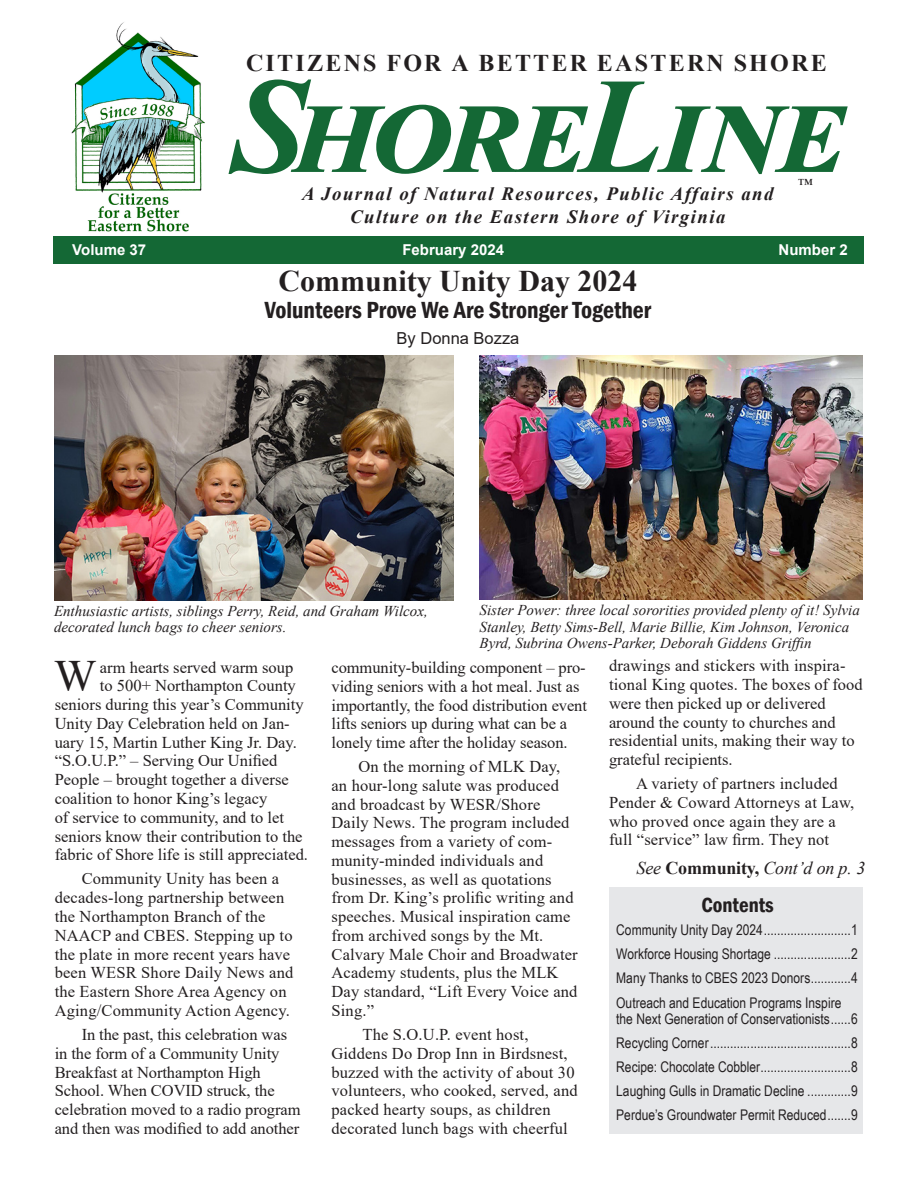
<style>
.page{position:relative;width:918px;height:1188px;background:#fff}
.page>*{position:absolute;margin:0;border:0;box-sizing:border-box;transform-origin:0 0}
.t1{font:italic 700 136.5px "Times New Roman";letter-spacing:.005em;color:#146835}
.firstpara{font:44.85px "Times New Roman";color:#231f20}
.Headline{font:700 30px "Times New Roman";color:#231f20}
.subuni_1{font:600 condensed 24px "Franklin Gothic";color:#231f20}
.t2{font:700 24px "Times New Roman";letter-spacing:.095em;color:#231f20}
.subuni_1-2{font:600 condensed 21px "Franklin Gothic";color:#231f20}
.noind{font:italic 700 18.75px/22.5px "Times New Roman";letter-spacing:.08em;color:#231f20;text-align:center}
.t3{font:italic 18px "Times New Roman";letter-spacing:-.01em;color:#231f20}
.Body{font:16.5px/18.8px "Times New Roman";letter-spacing:.01em;color:#231f20}
.firstpara-2{font:16.5px "Times New Roman";color:#231f20}
.Byline{font:16.5px "Arial";color:#231f20}
.t4{font:italic 15px/16.5px "Times New Roman";color:#231f20}
.t5{font:700 15px "Arial";color:#fff}
.t6{font:15px "Times New Roman";color:#231f20}
.Subuni_2{font:14.7px/16.5px "Arial Narrow";color:#231f20}
.s1{font-weight:700;font-style:normal}
</style>
<div class="page">
<div style="left:609px;top:888px;width:254px;height:246px;background:#e6e7e9"></div>
<div style="left:53px;top:236px;width:810px;height:27px;background:#146835"></div>
<img style="left:72px;top:22px;width:132px;height:210px">
<img style="left:55px;top:356px;width:399px;height:244px">
<img style="left:480px;top:356px;width:382px;height:244px">
<p class="t2" style="left:246px;top:46px;width:582px">CITIZENS FOR A BETTER EASTERN SHORE</p>
<p class="t1" style="left:232px;top:31px;width:610px">ShoreLine</p>
<p class="t6" style="left:798px;top:173px;width:16px">™</p>
<p class="noind" style="left:302px;top:182px;width:473px">A Journal of Natural Resources, Public Affairs and<br>Culture on the Eastern Shore of Virginia</p>
<p class="t5" style="left:72px;top:239px;width:75px">Volume 37</p>
<p class="t5" style="left:402px;top:239px;width:103px">February 2024</p>
<p class="t5" style="left:779px;top:239px;width:71px">Number 2</p>
<p class="Headline" style="left:278px;top:259px;width:361px">Community Unity Day 2024</p>
<p class="subuni_1" style="left:265px;top:294px;width:388px">Volunteers Prove We Are Stronger Together</p>
<p class="Byline" style="left:397px;top:327px;width:124px">By Donna Bozza</p>
<p class="t4" style="left:54px;top:602px;width:375px">Enthusiastic artists, siblings Perry, Reid, and Graham Wilcox, decorated lunch bags to cheer seniors.</p>
<p class="t4" style="left:480px;top:601px;width:382px">Sister Power: three local sororities provided plenty of it! Sylvia<br>Stanley, Betty Sims-Bell, Marie Billie, Kim Johnson, Veronica<br>Byrd, Subrina Owens-Parker, Deborah Giddens Griffin</p>
<p class="firstpara" style="left:54px;top:645px;width:44px">W</p>
<p class="firstpara-2" style="left:100px;top:655px;width:195px">arm hearts served warm soup</p>
<p class="firstpara-2" style="left:100px;top:674px;width:197px">to 500+ Northampton County</p>
<p class="firstpara-2" style="left:55px;top:693px;width:251px">seniors during this year’s Community</p>
<p class="firstpara-2" style="left:55px;top:712px;width:237px">Unity Day Celebration held on Jan-</p>
<p class="firstpara-2" style="left:55px;top:730px;width:244px">uary 15, Martin Luther King Jr. Day.</p>
<p class="firstpara-2" style="left:55px;top:749px;width:224px">“S.O.U.P.” – Serving Our Unified</p>
<p class="firstpara-2" style="left:55px;top:768px;width:236px">People – brought together a diverse</p>
<p class="firstpara-2" style="left:55px;top:787px;width:214px">coalition to honor King’s legacy</p>
<p class="firstpara-2" style="left:55px;top:806px;width:231px">of service to community, and to let</p>
<p class="firstpara-2" style="left:55px;top:824px;width:249px">seniors know their contribution to the</p>
<p class="firstpara-2" style="left:55px;top:843px;width:255px">fabric of Shore life is still appreciated.</p>
<p class="Body" style="left:55px;top:869px;width:240px;text-indent:27px">Community Unity has been a decades-long partnership between the Northampton Branch of the<br>NAACP and CBES. Stepping up to the plate in more recent years have been WESR Shore Daily News and the Eastern Shore Area Agency on<br>Aging/Community Action Agency.</p>
<p class="Body" style="left:55px;top:1025px;width:247px;text-indent:27px">In the past, this celebration was in the form of a Community Unity<br>Breakfast at Northampton High<br>School. When COVID struck, the celebration moved to a radio program and then was modified to add another</p>
<p class="Body" style="left:332px;top:658px;width:257px">community-building component – pro&shy;viding seniors with a hot meal. Just as importantly, the food distribution event lifts seniors up during what can be a lonely time after the holiday season.</p>
<p class="Body" style="left:332px;top:757px;width:248px;text-indent:27px">On the morning of MLK Day, an hour-long salute was produced and broadcast by WESR/Shore<br>Daily News. The program included messages from a variety of com&shy;munity-minded individuals and businesses, as well as quotations from Dr. King’s prolific writing and speeches. Musical inspiration came from archived songs by the Mt.<br>Calvary Male Choir and Broadwater<br>Academy students, plus the MLK<br>Day standard, “Lift Every Voice and<br>Sing.”</p>
<p class="Body" style="left:332px;top:1025px;width:248px;text-indent:31px">The S.O.U.P. event host, Giddens Do Drop Inn in Birdsnest, buzzed with the activity of about 30 volunteers, who cooked, served, and packed hearty soups, as children decorated lunch bags with cheerful</p>
<p class="Body" style="left:609px;top:656px;width:255px">drawings and stickers with inspira&shy;tional King quotes. The boxes of food were then picked up or delivered around the county to churches and residential units, making their way to grateful recipients.</p>
<p class="Body" style="left:609px;top:774px;width:247px;text-indent:27px">A variety of partners included<br>Pender &amp; Coward Attorneys at Law, who proved once again they are a full “service” law firm. They not</p>
<p class="t3" style="left:637px;top:856px;width:230px">See <span class="s1">Community,</span> Cont’d on p. 3</p>
<p class="subuni_1-2" style="left:702px;top:891px;width:74px">Contents</p>
<p class="Subuni_2" style="left:616px;top:921px;width:243px">Community Unity Day 2024..........................1</p>
<p class="Subuni_2" style="left:616px;top:945px;width:243px">Workforce Housing Shortage .......................2</p>
<p class="Subuni_2" style="left:616px;top:970px;width:243px">Many Thanks to CBES 2023 Donors............4</p>
<p class="Subuni_2" style="left:616px;top:994px;width:243px">Outreach and Education Programs Inspire the Next Generation of Conservationists......6</p>
<p class="Subuni_2" style="left:616px;top:1034px;width:243px">Recycling Corner..........................................8</p>
<p class="Subuni_2" style="left:616px;top:1058px;width:243px">Recipe: Chocolate Cobbler...........................8</p>
<p class="Subuni_2" style="left:616px;top:1082px;width:243px">Laughing Gulls in Dramatic Decline .............9</p>
<p class="Subuni_2" style="left:616px;top:1106px;width:243px">Perdue’s Groundwater Permit Reduced.......9</p>
</div>
